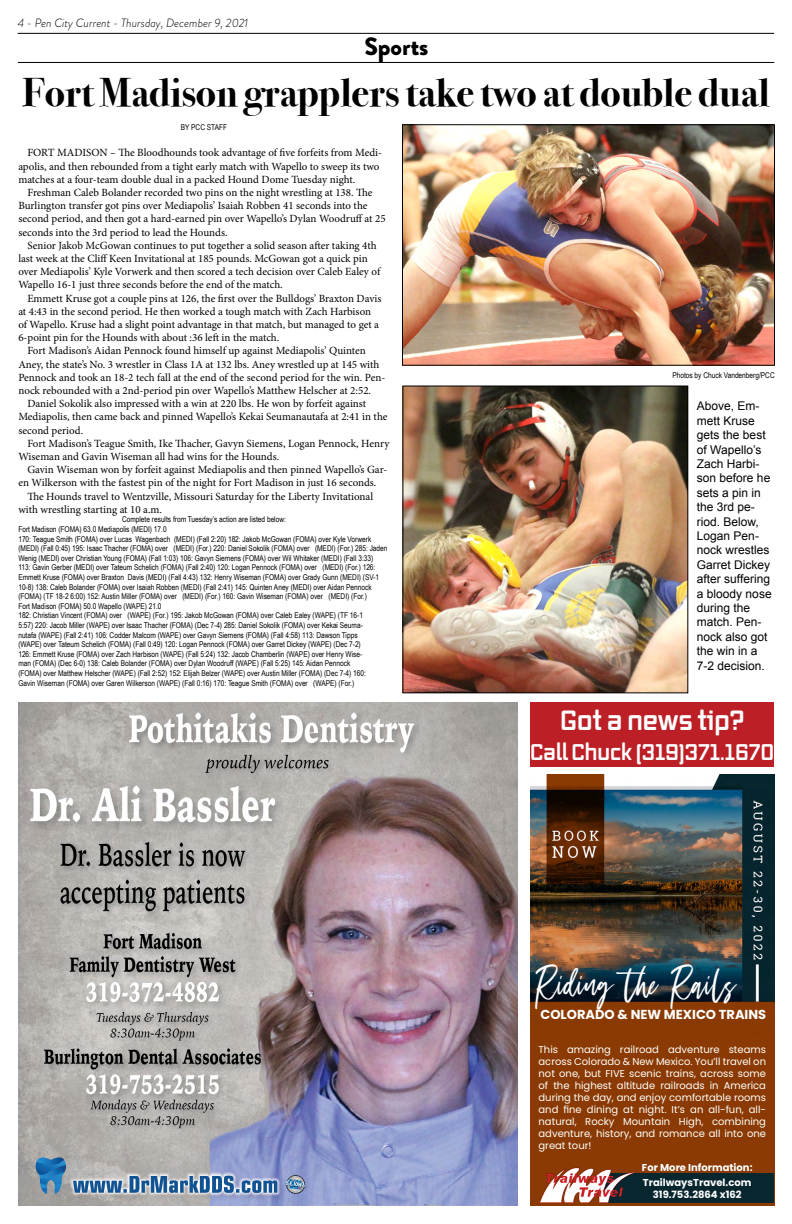
<style>
.page{position:relative;width:792px;height:1224px;background:#fff}
.page>*{position:absolute;margin:0;border:0;box-sizing:border-box;transform-origin:0 0}
.t1{font:48px "Ramland Clean";color:#fff}
.t2{font:700 40px "Bodoni Svty Two ITCTT";color:#000}
.t3{font:700 27px "Vox Round";color:#fff}
.t4{font:900 25px "Brandon Grotesque";color:#000}
.t5{font:700 22px "Vox Round";color:#fff}
.t6{font:700 13px "Poppins";color:#fff}
.t7{font:12px/14.4px "Arial";color:#000}
.t8{font:italic 300 12px "Brandon Grotesque";color:#000}
.t9{font:11px/13.2px "Minion Pro";letter-spacing:-.005em;color:#000}
.t10{font:10px/12px "Poppins";color:#fff;text-align:justify}
.t11{font:700 10px/15px "Poppins";color:#fff}
.t12{font:8px/9.6px "Arial Narrow";color:#000}
</style>
<div class="page">
<hr style="left:18px;top:33px;width:756px;height:1px;background:#000">
<hr style="left:18px;top:62px;width:756px;height:1px;background:#000">
<img style="left:18px;top:702px;width:500px;height:504px">
<img style="left:530px;top:774px;width:244px;height:432px">
<div style="left:600px;top:1174px;width:174px;height:29px;background:#08262e"></div>
<img style="left:539px;top:1165px;width:99px;height:38px">
<img style="left:404px;top:126px;width:369px;height:238px">
<div style="left:402px;top:124px;width:373px;height:242px;border:1px solid #000"></div>
<img style="left:404px;top:388px;width:282px;height:303px">
<div style="left:402px;top:386px;width:286px;height:307px;border:1px solid #000"></div>
<div style="left:530px;top:702px;width:244px;height:64px;background:#bc2026"></div>
<p class="t8" style="left:18px;top:15px;width:232px">4 - Pen City Current - Thursday, December 9, 2021</p>
<h3 class="t4" style="left:364px;top:28px;width:66px">Sports</h3>
<h2 class="t2" style="left:23px;top:59px;width:749px">Fort Madison grapplers take two at double dual</h2>
<p class="t12" style="left:181px;top:122px;width:48px">BY PCC STAFF</p>
<p class="t9" style="left:18px;top:146px;width:365px;text-indent:9px">FORT MADISON – The Bloodhounds took advantage of five forfeits from Medi&shy;apolis, and then rebounded from a tight early match with Wapello to sweep its two matches at a four-team double dual in a packed Hound Dome Tuesday night.</p>
<p class="t9" style="left:18px;top:186px;width:369px;text-indent:9px">Freshman Caleb Bolander recorded two pins on the night wrestling at 138. The Burlington transfer got pins over Mediapolis’ Isaiah Robben 41 seconds into the second period, and then got a hard-earned pin over Wapello’s Dylan Woodruff at 25 seconds into the 3rd period to lead the Hounds.</p>
<p class="t9" style="left:18px;top:239px;width:363px;text-indent:9px">Senior Jakob McGowan continues to put together a solid season after taking 4th last week at the Cliff Keen Invitational at 185 pounds. McGowan got a quick pin over Mediapolis’ Kyle Vorwerk and then scored a tech decision over Caleb Ealey of Wapello 16-1 just three seconds before the end of the match.</p>
<p class="t9" style="left:18px;top:292px;width:365px;text-indent:9px">Emmett Kruse got a couple pins at 126, the first over the Bulldogs’ Braxton Davis at 4:43 in the second period. He then worked a tough match with Zach Harbison of Wapello. Kruse had a slight point advantage in that match, but managed to get a 6-point pin for the Hounds with about :36 left in the match.</p>
<p class="t9" style="left:27px;top:344px;width:340px">Fort Madison’s Aidan Pennock found himself up against Mediapolis’ Quinten</p>
<p class="t9" style="left:18px;top:358px;width:363px">Aney, the state’s No. 3 wrestler in Class 1A at 132 lbs. Aney wrestled up at 145 with</p>
<p class="t9" style="left:18px;top:371px;width:369px">Pennock and took an 18-2 tech fall at the end of the second period for the win. Pen-</p>
<p class="t9" style="left:18px;top:384px;width:354px">nock rebounded with a 2nd-period pin over Wapello’s Matthew Helscher at 2:52.</p>
<p class="t9" style="left:27px;top:397px;width:340px">Daniel Sokolik also impressed with a win at 220 lbs. He won by forfeit against</p>
<p class="t9" style="left:18px;top:410px;width:371px">Mediapolis, then came back and pinned Wapello’s Kekai Seumanautafa at 2:41 in the</p>
<p class="t9" style="left:18px;top:424px;width:66px">second period.</p>
<p class="t9" style="left:27px;top:437px;width:364px">Fort Madison’s Teague Smith, Ike Thacher, Gavyn Siemens, Logan Pennock, Henry</p>
<p class="t9" style="left:18px;top:450px;width:262px">Wiseman and Gavin Wiseman all had wins for the Hounds.</p>
<p class="t9" style="left:27px;top:463px;width:362px">Gavin Wiseman won by forfeit against Mediapolis and then pinned Wapello’s Gar-</p>
<p class="t9" style="left:18px;top:476px;width:360px">en Wilkerson with the fastest pin of the night for Fort Madison in just 16 seconds.</p>
<p class="t9" style="left:27px;top:490px;width:347px">The Hounds travel to Wentzville, Missouri Saturday for the Liberty Invitational</p>
<p class="t9" style="left:18px;top:503px;width:145px">with wrestling starting at 10 a.m.</p>
<p class="t12" style="left:18px;top:515px;width:371px;text-indent:104px">Complete results from Tuesday’s action are listed below:<br>Fort Madison (FOMA) 63.0 Mediapolis (MEDI) 17.0<br>170: Teague Smith (FOMA) over Lucas Wagenbach (MEDI) (Fall 2:20) 182: Jakob McGowan (FOMA) over Kyle Vorwerk (MEDI) (Fall 0:45) 195: Isaac Thacher (FOMA) over (MEDI) (For.) 220: Daniel Sokolik (FOMA) over (MEDI) (For.) 285: Jaden Wenig (MEDI) over Christian Young (FOMA) (Fall 1:03) 106: Gavyn Siemens (FOMA) over Wil Whitaker (MEDI) (Fall 3:33)<br>113: Gavin Gerber (MEDI) over Tateum Schelich (FOMA) (Fall 2:40) 120: Logan Pennock (FOMA) over (MEDI) (For.) 126:<br>Emmett Kruse (FOMA) over Braxton Davis (MEDI) (Fall 4:43) 132: Henry Wiseman (FOMA) over Grady Gunn (MEDI) (SV-1<br>10-8) 138: Caleb Bolander (FOMA) over Isaiah Robben (MEDI) (Fall 2:41) 145: Quinten Aney (MEDI) over Aidan Pennock (FOMA) (TF 18-2 6:00) 152: Austin Miller (FOMA) over (MEDI) (For.) 160: Gavin Wiseman (FOMA) over (MEDI) (For.)<br>Fort Madison (FOMA) 50.0 Wapello (WAPE) 21.0<br>182: Christian Vincent (FOMA) over (WAPE) (For.) 195: Jakob McGowan (FOMA) over Caleb Ealey (WAPE) (TF 16-1<br>5:57) 220: Jacob Miller (WAPE) over Isaac Thacher (FOMA) (Dec 7-4) 285: Daniel Sokolik (FOMA) over Kekai Seuma-<br>nutafa (WAPE) (Fall 2:41) 106: Codder Malcom (WAPE) over Gavyn Siemens (FOMA) (Fall 4:58) 113: Dawson Tipps<br>(WAPE) over Tateum Schelich (FOMA) (Fall 0:49) 120: Logan Pennock (FOMA) over Garret Dickey (WAPE) (Dec 7-2)<br>126: Emmett Kruse (FOMA) over Zach Harbison (WAPE) (Fall 5:24) 132: Jacob Chamberlin (WAPE) over Henry Wise-<br>man (FOMA) (Dec 6-0) 138: Caleb Bolander (FOMA) over Dylan Woodruff (WAPE) (Fall 5:25) 145: Aidan Pennock<br>(FOMA) over Matthew Helscher (WAPE) (Fall 2:52) 152: Elijah Belzer (WAPE) over Austin Miller (FOMA) (Dec 7-4) 160:<br>Gavin Wiseman (FOMA) over Garen Wilkerson (WAPE) (Fall 0:16) 170: Teague Smith (FOMA) over (WAPE) (For.)</p>
<p class="t12" style="left:672px;top:370px;width:104px">Photos by Chuck Vandenberg/PCC</p>
<p class="t7" style="left:697px;top:399px;width:76px">Above, Em&shy;mett Kruse gets the best of Wapello’s<br>Zach Harbi&shy;son before he sets a pin in the 3rd pe&shy;riod. Below,<br>Logan Pen&shy;nock wrestles<br>Garret Dickey after suffering a bloody nose during the match. Pen&shy;nock also got the win in a<br>7-2 decision.</p>
<h3 class="t3" style="left:560px;top:702px;width:186px">Got a news tip?</h3>
<h3 class="t5" style="left:530px;top:737px;width:246px">Call Chuck (319)371.1670</h3>
<h1 class="t1" style="left:534px;top:953px;width:203px">Riding the Rails</h1>
<p class="t6" style="left:541px;top:1007px;width:227px">COLORADO &amp; NEW MEXICO TRAINS</p>
<p class="t10" style="left:539px;top:1043px;width:229px">This amazing railroad adventure steams across Colorado &amp; New Mexico. You’ll travel on not one, but FIVE scenic trains, across some of the highest altitude railroads in America during the day, and enjoy comfortable rooms and fine dining at night. It’s an all-fun, all&shy;natural, Rocky Mountain High, combining adventure, history, and romance all into one great tour!</p>
<p class="t11" style="left:642px;top:1160px;width:112px">For More Information:<br>TrailwaysTravel.com</p>
<p class="t11" style="left:653px;top:1187px;width:90px">319.753.2864 x162</p>
</div>
